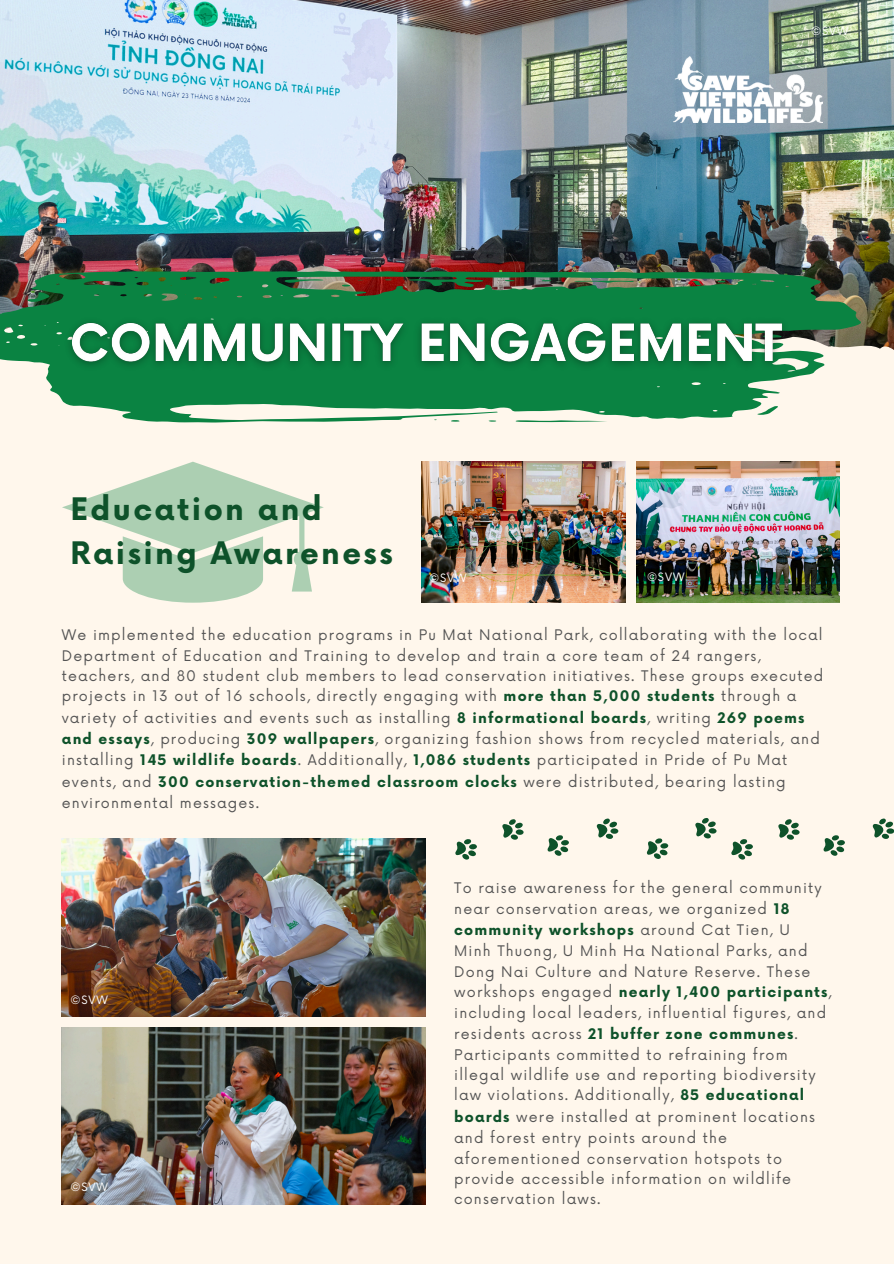
<style>
.page{position:relative;width:894px;height:1264px;background:#fff}
.page>*{position:absolute;margin:0;border:0;box-sizing:border-box;transform-origin:0 0}
.t1{font:700 30.15px/43.8px "Now";letter-spacing:.08em;color:#0e522a}
.t2{font:14.25px/20.7px "Now";letter-spacing:.08em;color:#545454}
.t3{font:11.25px "Now";letter-spacing:.08em;color:#fff}
.s1{font-weight:700;color:#0e522a}
</style>
<div class="page">
<div style="left:0;top:0;width:893px;height:1263px;background:#fff7ec"></div>
<img style="left:0;top:0;width:893px;height:350px">
<svg style="left:0;top:271px;width:861px;height:151px;fill:#0a8342"></svg>
<svg style="left:515px;top:420px;width:92px;height:2px"></svg>
<svg style="left:27px;top:292px;width:22px;height:10px"></svg>
<svg style="left:757px;top:406px;width:21px;height:9px"></svg>
<svg style="left:488px;top:420px;width:8px;height:2px"></svg>
<svg style="left:284px;top:279px;width:39px;height:4px"></svg>
<svg style="left:574px;top:280px;width:60px;height:3px"></svg>
<svg style="left:691px;top:281px;width:11px;height:4px"></svg>
<svg style="left:341px;top:284px;width:9px;height:2px"></svg>
<svg style="left:717px;top:280px;width:8px;height:2px"></svg>
<img style="left:673px;top:56px;width:149px;height:67px">
<img style="left:59px;top:310px;width:736px;height:67px">
<svg style="left:62px;top:461px;width:262px;height:141px"></svg>
<img style="left:62px;top:838px;width:363px;height:178px">
<img style="left:62px;top:1027px;width:363px;height:177px">
<img style="left:421px;top:461px;width:204px;height:141px">
<img style="left:636px;top:461px;width:203px;height:141px">
<svg style="left:646px;top:838px;width:22px;height:21px"></svg>
<svg style="left:502px;top:819px;width:21px;height:20px"></svg>
<svg style="left:455px;top:839px;width:22px;height:20px"></svg>
<svg style="left:596px;top:818px;width:22px;height:21px"></svg>
<svg style="left:547px;top:835px;width:22px;height:21px"></svg>
<svg style="left:695px;top:818px;width:21px;height:20px"></svg>
<svg style="left:778px;top:819px;width:21px;height:20px"></svg>
<svg style="left:731px;top:839px;width:21px;height:20px"></svg>
<svg style="left:872px;top:818px;width:21px;height:21px"></svg>
<svg style="left:823px;top:835px;width:21px;height:21px"></svg>
<p class="t3" style="left:811px;top:22px;width:39px">©SVW</p>
<h1 class="t1" style="left:70px;top:486px;width:323px">Education and<br>Raising Awareness</h1>
<p class="t3" style="left:429px;top:569px;width:39px">©SVW</p>
<p class="t3" style="left:646px;top:568px;width:39px">©SVW</p>
<p class="t2" style="left:62px;top:623px;width:763px">We implemented the education programs in Pu Mat National Park, collaborating with the local Department of Education and Training to develop and train a core team of 24 rangers, teachers, and 80 student club members to lead conservation initiatives. These groups executed projects in 13 out of 16 schools, directly engaging with <span class="s1">more than 5,000 students</span> through a variety of activities and events such as installing <span class="s1">8 informational boards</span>, writing <span class="s1">269 poems and essays</span>, producing <span class="s1">309 wallpapers</span>, organizing fashion shows from recycled materials, and installing <span class="s1">145 wildlife boards</span>. Additionally, <span class="s1">1,086 students</span> participated in Pride of Pu Mat events, and <span class="s1">300 conservation-themed classroom clocks</span> were distributed, bearing lasting environmental messages.</p>
<p class="t3" style="left:70px;top:991px;width:39px">©SVW</p>
<p class="t3" style="left:70px;top:1178px;width:39px">©SVW</p>
<p class="t2" style="left:454px;top:876px;width:379px">To raise awareness for the general community near conservation areas, we organized <span class="s1">18 community workshops</span> around Cat Tien, U<br>Minh Thuong, U Minh Ha National Parks, and Dong Nai Culture and Nature Reserve. These workshops engaged <span class="s1">nearly 1,400 participants</span>, including local leaders, influential figures, and residents across <span class="s1">21 buffer zone communes</span>.<br>Participants committed to refraining from illegal wildlife use and reporting biodiversity law violations. Additionally, <span class="s1">85 educational boards</span> were installed at prominent locations and forest entry points around the aforementioned conservation hotspots to provide accessible information on wildlife conservation laws.</p>
</div>
